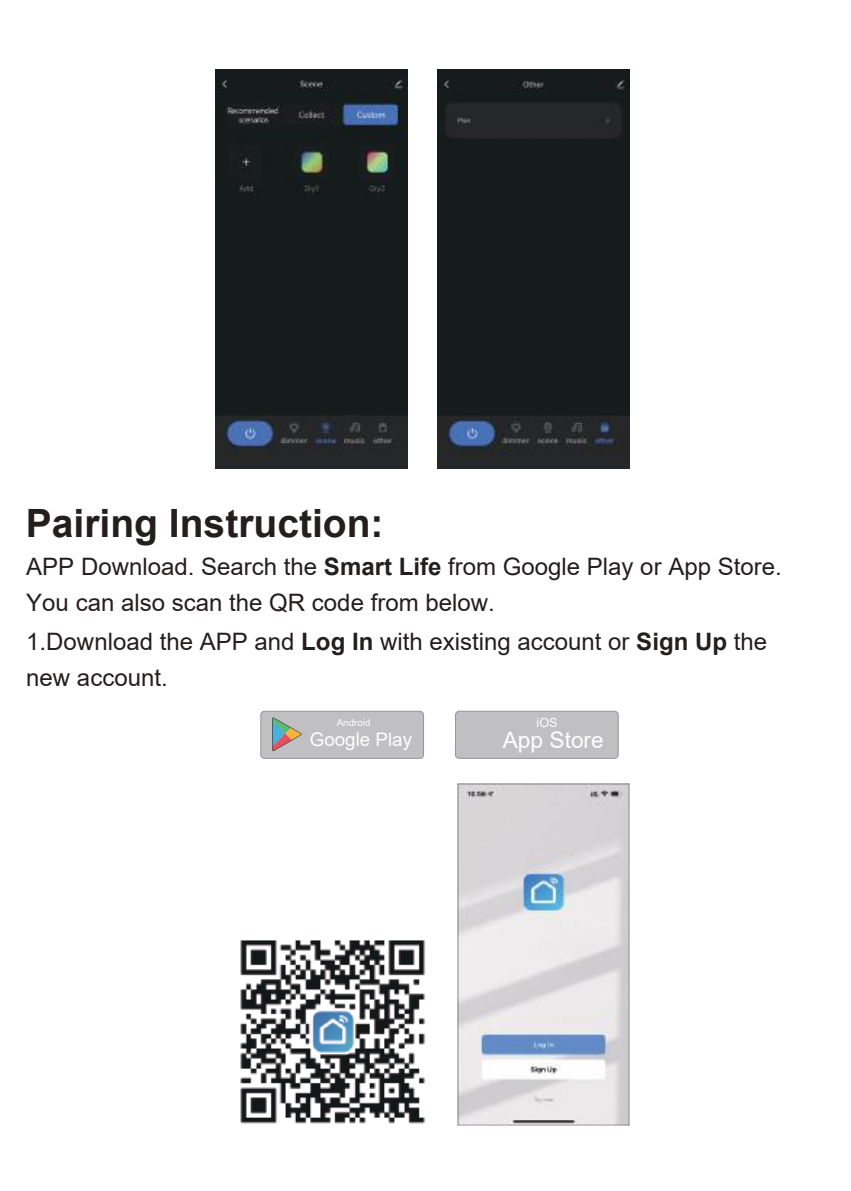
<style>
.page{position:relative;width:851px;height:1191px;background:#fff}
.page>*{position:absolute;margin:0;border:0;box-sizing:border-box;transform-origin:0 0}
.t1{font:700 39px "Arial";color:#241f1f}
.t2{font:24px/36px "Arial";color:#241f1f}
.t3{font:22.8px "Arial";color:#fff}
.t4{font:18.9px "Arial";color:#fff}
.t5{font:12.6px "Arial";color:#fff}
.t6{font:9.9px "Arial";color:#fff}
.s1{font-weight:700}
</style>
<div class="page">
<img style="left:457px;top:783px;width:172px;height:342px">
<div style="left:455px;top:711px;width:163px;height:47px;background:#c0bfc1;border-radius:4px"></div>
<div style="left:455px;top:711px;width:163px;height:47px;border:1px solid #969698;border-radius:4px"></div>
<div style="left:261px;top:711px;width:162px;height:47px;background:#c0bfc1;border-radius:4px"></div>
<div style="left:260px;top:711px;width:164px;height:47px;border:1px solid #969698;border-radius:4px"></div>
<svg style="left:272px;top:718px;width:29px;height:32px"></svg>
<img style="left:240px;top:940px;width:186px;height:184px">
<img style="left:216px;top:69px;width:192px;height:400px">
<img style="left:438px;top:69px;width:191px;height:399px">
<h1 class="t1" style="left:26px;top:496px;width:359px">Pairing Instruction:</h1>
<p class="t2" style="left:26px;top:548px;width:757px">APP Download. Search the <span class="s1">Smart Life</span> from Google Play or App Store.<br>You can also scan the QR code from below.</p>
<p class="t2" style="left:26px;top:623px;width:742px">1.Download the APP and <span class="s1">Log In</span> with existing account or <span class="s1">Sign Up</span> the new account.</p>
<p class="t6" style="left:337px;top:715px;width:35px">Android</p>
<p class="t4" style="left:310px;top:726px;width:104px">Google Play</p>
<p class="t5" style="left:536px;top:713px;width:22px">iOS</p>
<p class="t3" style="left:502px;top:724px;width:103px">App Store</p>
</div>
